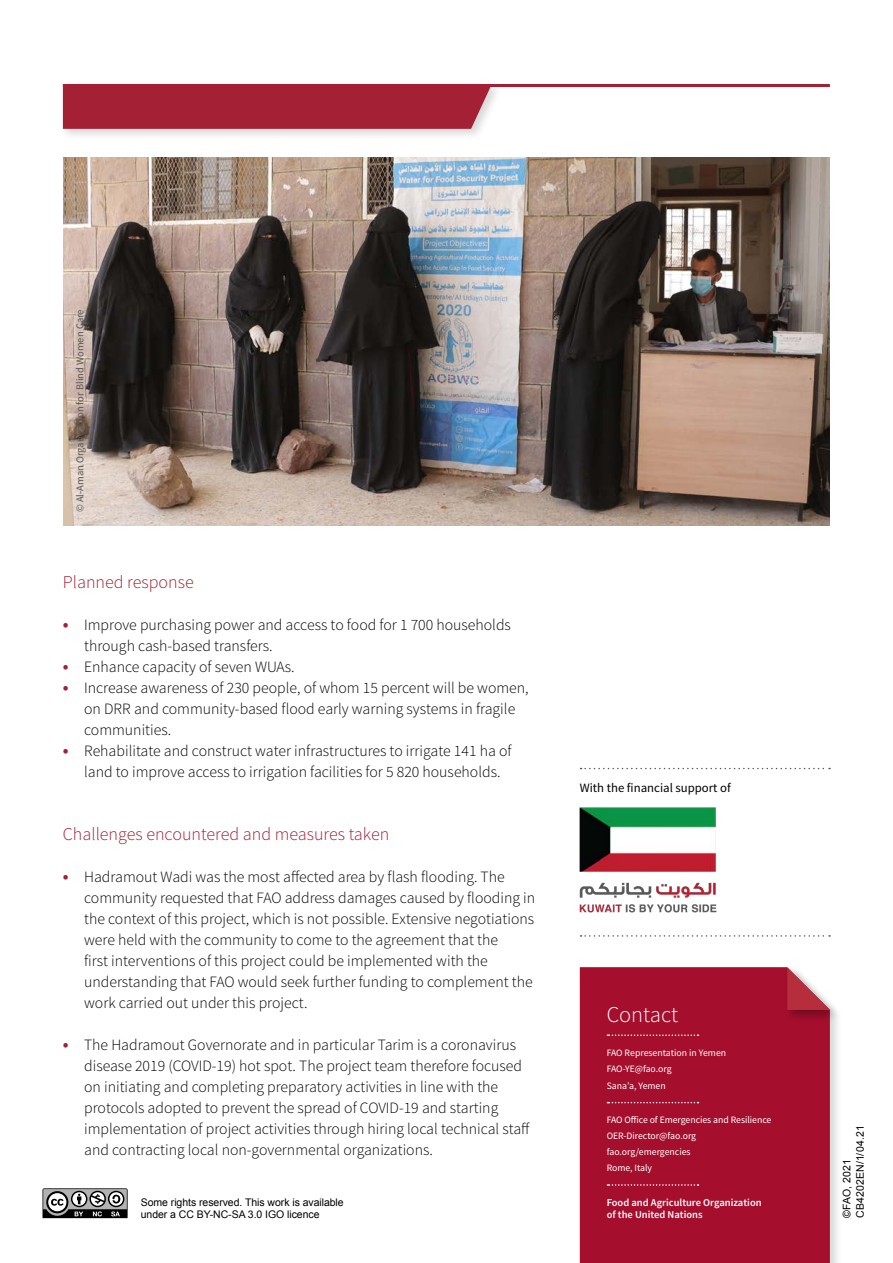
<style>
.page{position:relative;width:893px;height:1263px;background:#fff}
.page>*{position:absolute;margin:0;border:0;box-sizing:border-box;transform-origin:0 0}
.t1{font:300 22.5px "Source Sans Pro";color:#fff}
.t2{font:300 18px "Source Sans Pro";color:#a32035}
.t3{font:300 15.75px/21px "Source Sans Pro";color:#000}
.t4{font:12.75px "Source Sans Pro";color:#000}
.t5{font:10.5px/12px "Arial";letter-spacing:-.005em;color:#000}
.t6{font:600 10.5px/12px "Source Sans Pro";color:#fff}
.t7{font:10.5px "Source Sans Pro";color:#575756}
.t8{font:10.5px/13.5px "Arial";letter-spacing:.02em;color:#000}
.t9{font:9.75px/16.2px "Source Sans Pro";letter-spacing:-.005em;color:#fff}
.s1{font-weight:600;font-size:18px;color:#a32035}
</style>
<div class="page">
<svg style="left:43px;top:1188px;width:85px;height:30px;background:#757474"></svg>
<div style="left:59px;top:80px;width:444px;height:61px;background:#000;opacity:.16"></div>
<div style="left:63px;top:87px;width:429px;height:42px;background:#a32035"></div>
<hr style="left:63px;top:84px;width:767px;height:3px;background:#a32035">
<div style="left:576px;top:964px;width:267px;height:299px;background:#000;opacity:.16"></div>
<div style="left:580px;top:967px;width:250px;height:296px;background:#a50f2d"></div>
<div style="left:783px;top:965px;width:58px;height:57px;background:#000;opacity:.3"></div>
<svg style="left:787px;top:967px;width:43px;height:43px"></svg>
<svg style="left:607px;top:1034px;width:91px;height:2px"></svg>
<svg style="left:607px;top:1102px;width:91px;height:1px"></svg>
<svg style="left:607px;top:1184px;width:91px;height:2px"></svg>
<img style="left:63px;top:157px;width:767px;height:368px">
<svg style="left:581px;top:935px;width:249px;height:2px"></svg>
<svg style="left:581px;top:768px;width:249px;height:1px"></svg>
<img style="left:579px;top:807px;width:138px;height:106px">
<p class="t7" style="left:74px;top:512px;width:204px;rotate:-90deg">© Al-Aman Organization for Blind Women Care</p>
<p class="t2" style="left:63px;top:571px;width:132px">Planned response</p>
<p class="t3" style="left:84px;top:614px;width:428px;text-indent:-21px"><span class="s1">•</span> Improve purchasing power and access to food for 1 700 households through cash-based transfers.</p>
<p class="t3" style="left:63px;top:656px;width:233px"><span class="s1">•</span> Enhance capacity of seven WUAs.</p>
<p class="t3" style="left:84px;top:677px;width:446px;text-indent:-21px"><span class="s1">•</span> Increase awareness of 230 people, of whom 15 percent will be women, on DRR and community-based flood early warning systems in fragile communities.</p>
<p class="t3" style="left:84px;top:740px;width:429px;text-indent:-21px"><span class="s1">•</span> Rehabilitate and construct water infrastructures to irrigate 141 ha of land to improve access to irrigation facilities for 5 820 households.</p>
<p class="t4" style="left:580px;top:780px;width:152px">With the financial support of</p>
<p class="t2" style="left:63px;top:823px;width:328px">Challenges encountered and measures taken</p>
<p class="t3" style="left:84px;top:866px;width:453px;text-indent:-21px"><span class="s1">•</span> Hadramout Wadi was the most affected area by flash flooding. The community requested that FAO address damages caused by flooding in the context of this project, which is not possible. Extensive negotiations were held with the community to come to the agreement that the<br>first interventions of this project could be implemented with the understanding that FAO would seek further funding to complement the work carried out under this project.</p>
<p class="t3" style="left:84px;top:1034px;width:447px;text-indent:-21px"><span class="s1">•</span> The Hadramout Governorate and in particular Tarim is a coronavirus disease 2019 (COVID-19) hot spot. The project team therefore focused on initiating and completing preparatory activities in line with the protocols adopted to prevent the spread of COVID-19 and starting implementation of project activities through hiring local technical staff and contracting local non-governmental organizations.</p>
<p class="t9" style="left:607px;top:1045px;width:121px">FAO Representation in Yemen<br>FAO-YE@fao.org<br>Sana’a, Yemen</p>
<p class="t6" style="left:607px;top:1197px;width:156px">Food and Agriculture Organization of the United Nations</p>
<h1 class="t1" style="left:607px;top:1000px;width:73px">Contact</h1>
<p class="t9" style="left:607px;top:1111px;width:166px">FAO Office of Emergencies and Resilience<br>OER-Director@fao.org fao.org/emergencies<br>Rome, Italy</p>
<p class="t5" style="left:141px;top:1196px;width:204px">Some rights reserved. This work is available under a CC BY-NC-SA 3.0 IGO licence</p>
<p class="t8" style="left:840px;top:1218px;width:94px;rotate:-90deg">©FAO, 2021<br>CB4202EN/1/04.21</p>
</div>
